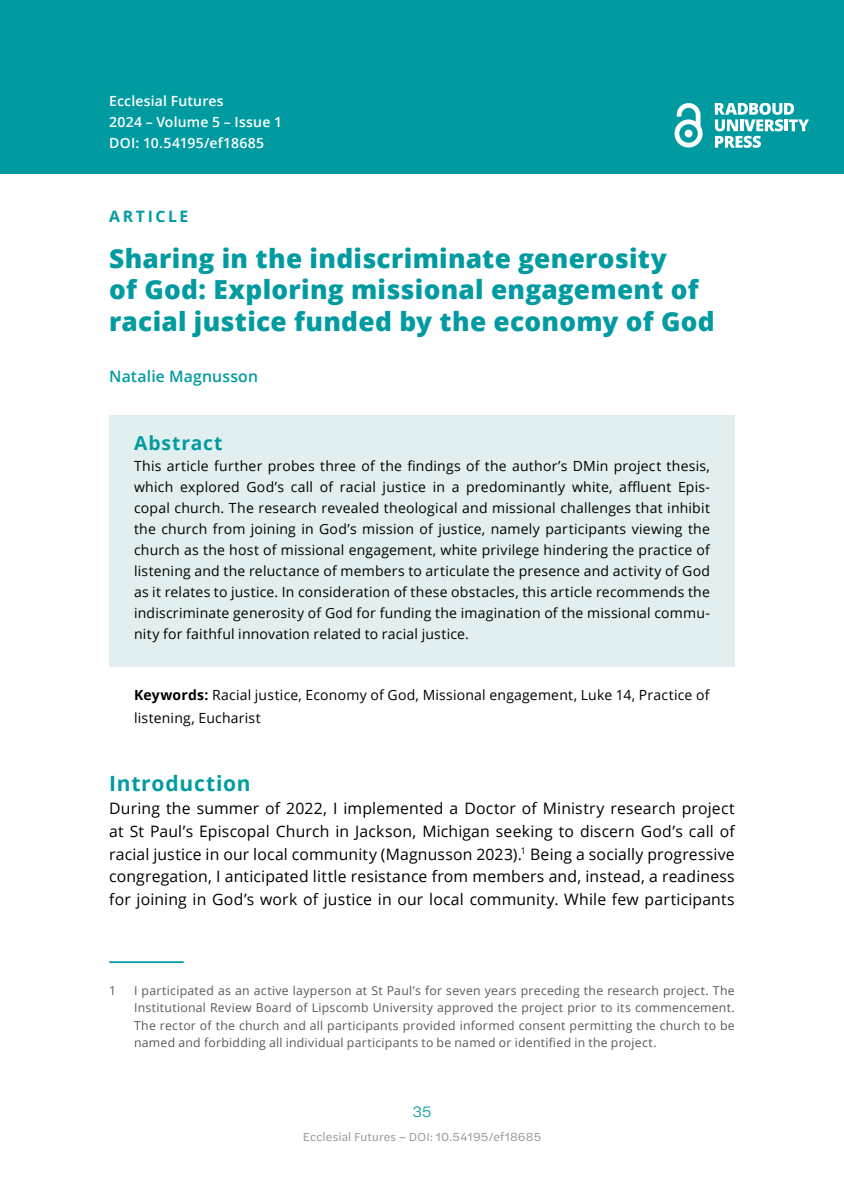
<style>
.page{position:relative;width:844px;height:1191px;background:#fff}
.page>*{position:absolute;margin:0;border:0;box-sizing:border-box;transform-origin:0 0}
.t1{font:800 26.25px/31.5px "Open Sans";letter-spacing:.01em;color:#009ba1}
.t2{font:700 21px "Open Sans";letter-spacing:.035em;color:#009ba1}
.H_Samenvatting{font:700 19.25px "Open Sans";letter-spacing:.05em;color:#009ba1}
.P_H{font:15.75px/22.8px "Open Sans";letter-spacing:.01em;color:#000;text-align:justify}
.Author{font:600 15.75px "Open Sans";letter-spacing:.01em;color:#009ba1}
.t3{font:700 15.75px "Open Sans";letter-spacing:.165em;color:#009ba1}
.t4{font:15.75px "Halyard Display";color:#009ba1}
.P_Samenvatting{font:14px/21px "Open Sans";letter-spacing:.015em;color:#000;text-align:justify}
.P_Trefwoorden{font:14px/22.8px "Open Sans";letter-spacing:.015em;color:#000}
.P_doi{font:600 14px/21px "Open Sans";letter-spacing:.015em;color:#fff}
.Footnote{font:12.25px/17.5px "Open Sans";letter-spacing:.02em;color:#57595b;text-align:justify}
.t5{font:12.25px "Halyard Text";letter-spacing:.015em;color:#939498}
.s1{font-weight:700}
</style>
<div class="page">
<div style="left:0;top:0;width:843px;height:174px;background:#009ba1"></div>
<svg style="left:714px;top:103px;width:94px;height:44px"></svg>
<svg style="left:674px;top:103px;width:28px;height:44px"></svg>
<div style="left:109px;top:415px;width:625px;height:59px;background:#e2eff0"></div>
<div style="left:109px;top:440px;width:625px;height:227px;background:#e2eff0"></div>
<hr style="left:109px;top:961px;width:75px;height:2px;background:#009ba1">
<p class="P_doi" style="left:109px;top:90px;width:174px">Ecclesial Futures<br>2024 – Volume 5 – Issue 1</p>
<p class="P_doi" style="left:109px;top:132px;width:156px">DOI: 10.54195/ef18685</p>
<p class="t3" style="left:109px;top:205px;width:81px">ARTICLE</p>
<h1 class="t1" style="left:109px;top:241px;width:607px">Sharing in the indiscriminate generosity<br>of God: Exploring missional engagement of racial justice funded by the economy of God</h1>
<p class="Author" style="left:109px;top:365px;width:150px">Natalie Magnusson</p>
<p class="H_Samenvatting" style="left:134px;top:429px;width:90px">Abstract</p>
<p class="P_Samenvatting" style="left:134px;top:455px;width:577px">This article further probes three of the findings of the author’s DMin project thesis, which explored God’s call of racial justice in a predominantly white, affluent Epis&shy;copal church. The research revealed theological and missional challenges that inhibit the church from joining in God’s mission of justice, namely participants viewing the church as the host of missional engagement, white privilege hindering the practice of listening and the reluctance of members to articulate the presence and activity of God as it relates to justice. In consideration of these obstacles, this article recommends the indiscriminate generosity of God for funding the imagination of the missional commu&shy;nity for faithful innovation related to racial justice.</p>
<p class="P_Trefwoorden" style="left:134px;top:683px;width:576px"><span class="s1">Keywords:</span> Racial justice, Economy of God, Missional engagement, Luke 14, Practice of listening, Eucharist</p>
<h2 class="t2" style="left:109px;top:769px;width:143px">Introduction</h2>
<p class="P_H" style="left:109px;top:796px;width:627px">During the summer of 2022, I implemented a Doctor of Ministry research project at St Paul’s Episcopal Church in Jackson, Michigan seeking to discern God’s call of racial justice in our local community (Magnusson 2023).<sup>1</sup> Being a socially progressive congregation, I anticipated little resistance from members and, instead, a readiness for joining in God’s work of justice in our local community. While few participants</p>
<p class="Footnote" style="left:109px;top:981px;width:9px">1</p>
<p class="Footnote" style="left:134px;top:981px;width:602px">I participated as an active layperson at St Paul’s for seven years preceding the research project. The Institutional Review Board of Lipscomb University approved the project prior to its commencement.<br>The rector of the church and all participants provided informed consent permitting the church to be named and forbidding all individual participants to be named or identified in the project.</p>
<p class="t4" style="left:413px;top:1100px;width:20px">35</p>
<p class="t5" style="left:303px;top:1127px;width:240px">Ecclesial Futures – DOI: 10.54195/ef18685</p>
</div>
